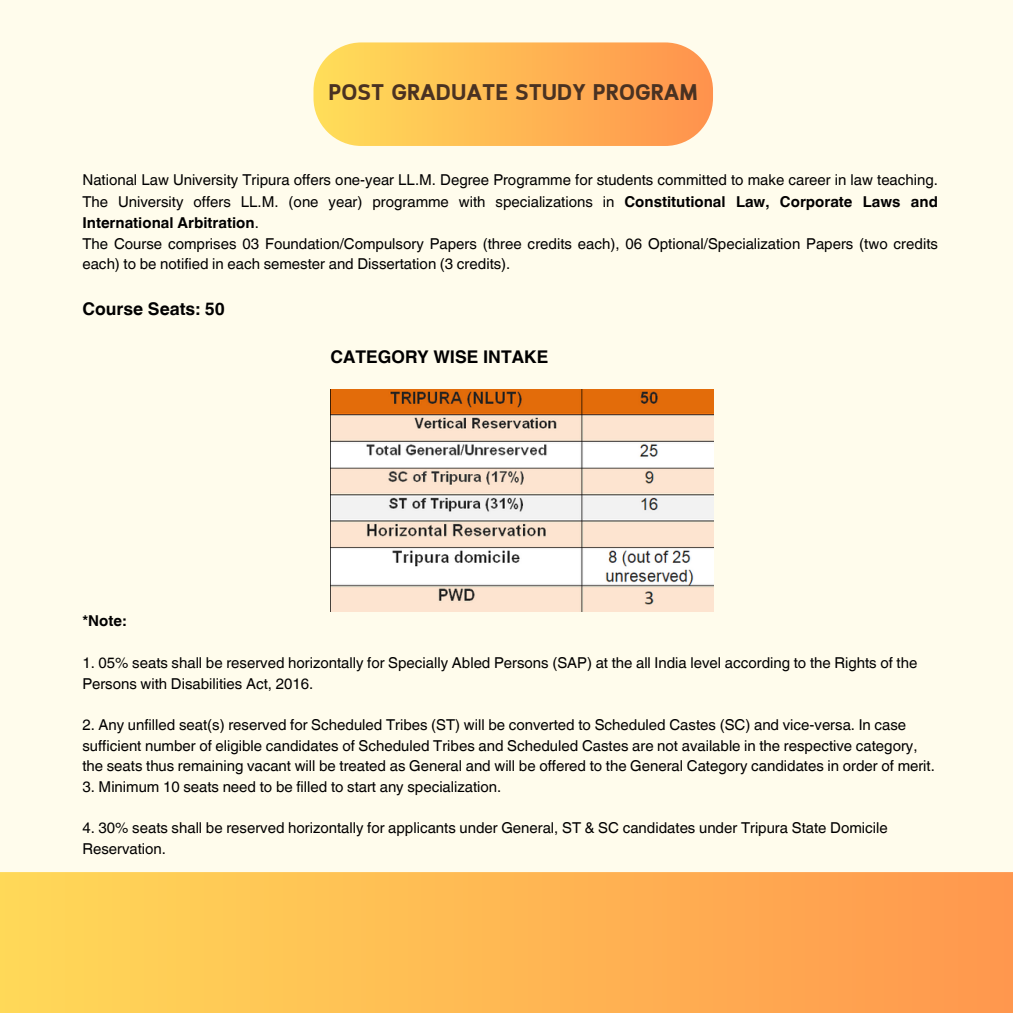
<style>
.page{position:relative;width:1013px;height:1013px;background:#fff}
.page>*{position:absolute;margin:0;border:0;box-sizing:border-box;transform-origin:0 0}
.t1{font:700 22.5px "Cloud";color:#4a3222}
.t2{font:700 17.5px "Helvetica World";color:#000}
.t3{font:15px/20.6px "Helvetica World";color:#000}
.t4{font:700 15px "Helvetica World";color:#000}
.s1{font-weight:700}
</style>
<div class="page">
<div style="left:0;top:0;width:1012px;height:1012px;background:#fffcec"></div>
<svg style="left:313px;top:42px;width:400px;height:104px;background:#ffbb5c"></svg>
<svg style="left:0;top:872px;width:1012px;height:140px;background:#ffb853"></svg>
<img style="left:330px;top:390px;width:383px;height:221px">
<h1 class="t1" style="left:328px;top:79px;width:371px">POST GRADUATE STUDY PROGRAM</h1>
<p class="t3" style="left:82px;top:169px;width:857px;line-height:21.5px;text-align:justify">National Law University Tripura offers one-year LL.M. Degree Programme for students committed to make career in law teaching.<br>The University offers LL.M. (one year) programme with specializations in <span class="s1">Constitutional Law, Corporate Laws and International Arbitration</span>.</p>
<p class="t3" style="left:82px;top:233px;width:857px">The Course comprises 03 Foundation/Compulsory Papers (three credits each), 06 Optional/Specialization Papers (two credits each) to be notified in each semester and Dissertation (3 credits).</p>
<h3 class="t2" style="left:82px;top:295px;width:144px">Course Seats: 50</h3>
<h2 class="t2" style="left:330px;top:343px;width:219px">CATEGORY WISE INTAKE</h2>
<p class="t4" style="left:82px;top:608px;width:45px">*Note:</p>
<h4 class="t3" style="left:82px;top:652px;width:836px">1. 05% seats shall be reserved horizontally for Specially Abled Persons (SAP) at the all India level according to the Rights of the<br>Persons with Disabilities Act, 2016.</h4>
<p class="t3" style="left:82px;top:714px;width:854px">2. Any unfilled seat(s) reserved for Scheduled Tribes (ST) will be converted to Scheduled Castes (SC) and vice-versa. In case sufficient number of eligible candidates of Scheduled Tribes and Scheduled Castes are not available in the respective category, the seats thus remaining vacant will be treated as General and will be offered to the General Category candidates in order of merit.</p>
<p class="t3" style="left:82px;top:776px;width:420px">3. Minimum 10 seats need to be filled to start any specialization.</p>
<p class="t3" style="left:82px;top:817px;width:806px">4. 30% seats shall be reserved horizontally for applicants under General, ST &amp; SC candidates under Tripura State Domicile<br>Reservation.</p>
</div>
